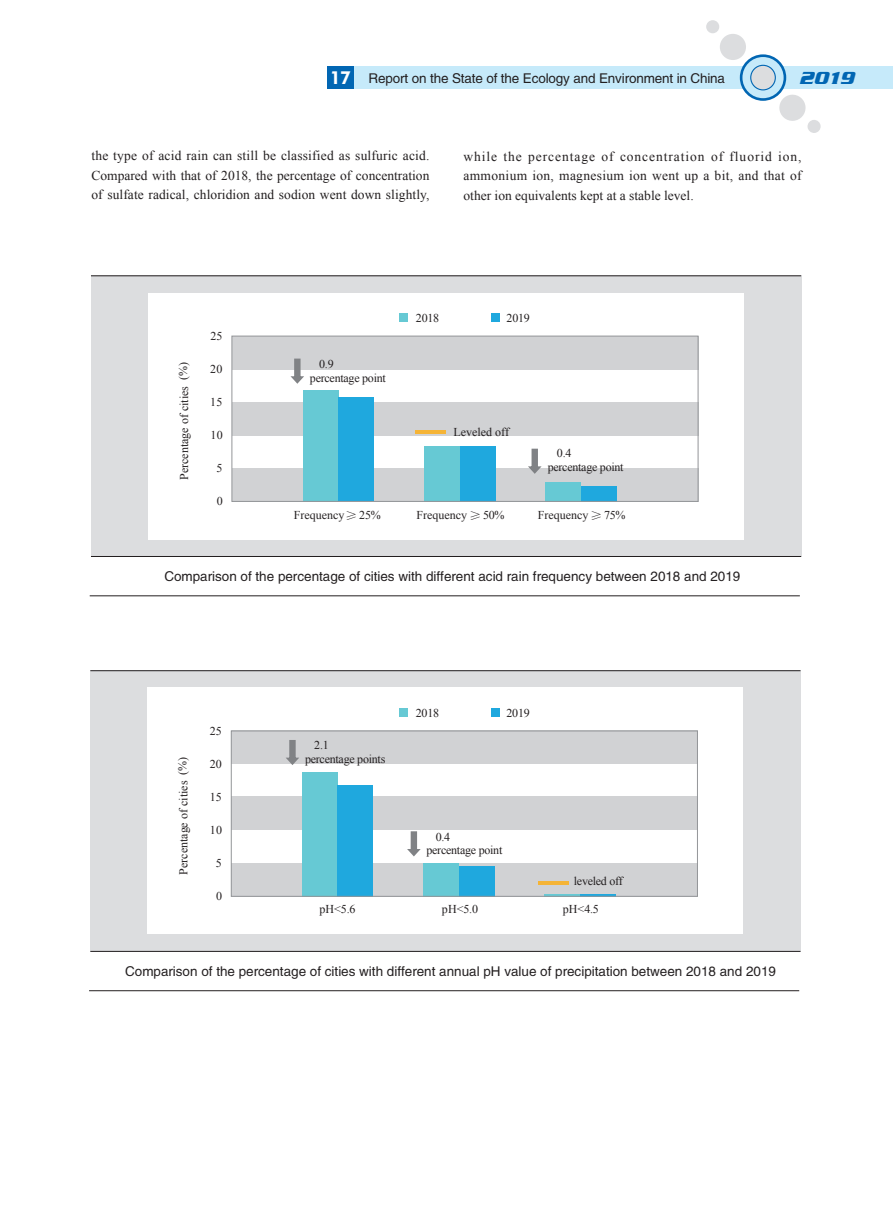
<style>
.page{position:relative;width:893px;height:1212px;background:#fff}
.page>*{position:absolute;margin:0;border:0;box-sizing:border-box;transform-origin:0 0}
.t1{font:italic 700 18px "Serpentine D";color:#0166b3}
.t2{font:18px "Geometric 415 BT Black A";color:#fff}
.t3{font:13.5px/19.5px "Times New Roman";letter-spacing:.005em;color:#231f20;text-align:justify}
.t4{font:13.5px "FZHTJW GB1 0";color:#231f20}
.t5{font:12px/13.8px "Times New Roman";letter-spacing:-.02em;color:#231f20}
.t6{font:12px "Times New Roman";color:#231f20}
.s1{font-family:"Sim Sun"}
</style>
<div class="page">
<div style="left:347px;top:66px;width:546px;height:23px;background:#c6eafa"></div>
<div style="left:327px;top:66px;width:26px;height:23px;background:#0166b3"></div>
<svg style="left:740px;top:54px;width:46px;height:47px"></svg>
<div style="left:742px;top:57px;width:42px;height:41px;background:#c6eafa;border-radius:50%"></div>
<div style="left:751px;top:65px;width:24px;height:25px;background:#dcdddf;border-radius:50%"></div>
<div style="left:750px;top:65px;width:26px;height:25px;border:1px solid #0166b3;border-radius:50%"></div>
<div style="left:720px;top:34px;width:26px;height:26px;background:#dcdddf;border-radius:50%"></div>
<div style="left:706px;top:20px;width:13px;height:13px;background:#dcdddf;border-radius:50%"></div>
<svg style="left:779px;top:94px;width:27px;height:27px"></svg>
<div style="left:807px;top:120px;width:14px;height:13px;background:#dcdddf;border-radius:50%"></div>
<div style="left:91px;top:275px;width:710px;height:282px;background:#dcdddf"></div>
<hr style="left:90px;top:595px;width:710px;height:1px;background:#231f20">
<hr style="left:91px;top:275px;width:710px;height:1px;background:#231f20">
<hr style="left:91px;top:556px;width:710px;height:1px;background:#231f20">
<div style="left:148px;top:293px;width:596px;height:246px;background:#fff"></div>
<div style="left:232px;top:468px;width:466px;height:33px;background:#d1d2d4"></div>
<div style="left:232px;top:402px;width:466px;height:33px;background:#d1d2d4"></div>
<div style="left:232px;top:336px;width:466px;height:33px;background:#d1d2d4"></div>
<div style="left:545px;top:482px;width:36px;height:19px;background:#66c9d4"></div>
<div style="left:303px;top:390px;width:35px;height:111px;background:#66c9d4"></div>
<div style="left:581px;top:486px;width:35px;height:15px;background:#1fa8de"></div>
<div style="left:338px;top:397px;width:36px;height:104px;background:#1fa8de"></div>
<div style="left:424px;top:446px;width:36px;height:55px;background:#66c9d4"></div>
<div style="left:460px;top:446px;width:35px;height:55px;background:#1fa8de"></div>
<div style="left:232px;top:336px;width:466px;height:166px;border:1px solid #939598"></div>
<div style="left:399px;top:313px;width:9px;height:9px;background:#66c9d4"></div>
<div style="left:491px;top:313px;width:8px;height:9px;background:#1fa8de"></div>
<hr style="left:415px;top:430px;width:31px;height:4px;background:#f5b436">
<svg style="left:290px;top:358px;width:18px;height:26px"></svg>
<svg style="left:528px;top:448px;width:14px;height:26px"></svg>
<div style="left:90px;top:670px;width:710px;height:281px;background:#dcdddf"></div>
<hr style="left:89px;top:990px;width:710px;height:1px;background:#231f20">
<hr style="left:90px;top:670px;width:710px;height:1px;background:#231f20">
<hr style="left:90px;top:951px;width:710px;height:1px;background:#231f20">
<div style="left:148px;top:687px;width:595px;height:247px;background:#fff"></div>
<div style="left:231px;top:863px;width:467px;height:33px;background:#d1d2d4"></div>
<div style="left:231px;top:797px;width:467px;height:33px;background:#d1d2d4"></div>
<div style="left:231px;top:731px;width:467px;height:33px;background:#d1d2d4"></div>
<hr style="left:544px;top:894px;width:36px;height:2px;background:#66c9d4">
<div style="left:302px;top:772px;width:36px;height:124px;background:#66c9d4"></div>
<hr style="left:580px;top:894px;width:36px;height:2px;background:#1fa8de">
<div style="left:338px;top:785px;width:35px;height:111px;background:#1fa8de"></div>
<div style="left:424px;top:863px;width:35px;height:33px;background:#66c9d4"></div>
<div style="left:459px;top:866px;width:36px;height:30px;background:#1fa8de"></div>
<div style="left:231px;top:730px;width:467px;height:167px;border:1px solid #939598"></div>
<div style="left:399px;top:708px;width:9px;height:9px;background:#66c9d4"></div>
<div style="left:491px;top:708px;width:8px;height:9px;background:#1fa8de"></div>
<hr style="left:538px;top:881px;width:31px;height:3px;background:#f5b436">
<svg style="left:286px;top:740px;width:13px;height:25px"></svg>
<svg style="left:407px;top:831px;width:14px;height:26px"></svg>
<h1 class="t2" style="left:330px;top:66px;width:22px">17</h1>
<p class="t4" style="left:369px;top:70px;width:358px">Report on the State of the Ecology and Environment in China</p>
<h1 class="t1" style="left:799px;top:68px;width:62px">2019</h1>
<p class="t3" style="left:91px;top:145px;width:340px">the type of acid rain can still be classified as sulfuric acid.<br>Compared with that of 2018, the percentage of concentration of sulfate radical, chloridion and sodion went down slightly,</p>
<p class="t3" style="left:463px;top:146px;width:340px">while the percentage of concentration of fluorid ion, ammonium ion, magnesium ion went up a bit, and that of other ion equivalents kept at a stable level.</p>
<p class="t5" style="left:210px;top:329px;width:14px">25</p>
<p class="t6" style="left:176px;top:480px;width:119px;rotate:-90deg">Percentage of cities (%)</p>
<p class="t5" style="left:310px;top:357px;width:77px;text-indent:9px">0.9 percentage point</p>
<p class="t5" style="left:210px;top:362px;width:14px">20</p>
<p class="t5" style="left:210px;top:395px;width:14px">15</p>
<p class="t5" style="left:211px;top:428px;width:14px">10</p>
<p class="t5" style="left:217px;top:461px;width:7px">5</p>
<p class="t5" style="left:217px;top:494px;width:7px">0</p>
<p class="t5" style="left:416px;top:310px;width:25px">2018</p>
<p class="t5" style="left:507px;top:310px;width:25px">2019</p>
<p class="t6" style="left:453px;top:423px;width:57px">Leveled off</p>
<p class="t5" style="left:548px;top:446px;width:77px;text-indent:9px">0.4 percentage point</p>
<p class="t6" style="left:294px;top:506px;width:88px">Frequency<span class="s1">≥</span> 25%</p>
<p class="t6" style="left:417px;top:506px;width:90px">Frequency<span class="s1">≥</span> 50%</p>
<p class="t6" style="left:538px;top:506px;width:89px">Frequency<span class="s1">≥</span> 75%</p>
<p class="t4" style="left:164px;top:569px;width:578px">Comparison of the percentage of cities with different acid rain frequency between 2018 and 2019</p>
<p class="t6" style="left:175px;top:875px;width:119px;rotate:-90deg">Percentage of cities (%)</p>
<p class="t5" style="left:210px;top:724px;width:14px">25</p>
<p class="t5" style="left:210px;top:757px;width:14px">20</p>
<p class="t5" style="left:210px;top:790px;width:14px">15</p>
<p class="t5" style="left:210px;top:823px;width:14px">10</p>
<p class="t5" style="left:216px;top:856px;width:7px">5</p>
<p class="t5" style="left:216px;top:889px;width:7px">0</p>
<p class="t5" style="left:305px;top:738px;width:82px;text-indent:9px">2.1<br>percentage points</p>
<p class="t5" style="left:416px;top:705px;width:25px">2018</p>
<p class="t5" style="left:507px;top:705px;width:25px">2019</p>
<p class="t5" style="left:426px;top:829px;width:77px;text-indent:9px">0.4 percentage point</p>
<p class="t5" style="left:574px;top:874px;width:51px">leveled off</p>
<p class="t5" style="left:319px;top:902px;width:38px">pH&lt;5.6</p>
<p class="t5" style="left:442px;top:902px;width:38px">pH&lt;5.0</p>
<p class="t5" style="left:563px;top:902px;width:38px">pH&lt;4.5</p>
<p class="t4" style="left:125px;top:964px;width:652px">Comparison of the percentage of cities with different annual pH value of precipitation between 2018 and 2019</p>
</div>
